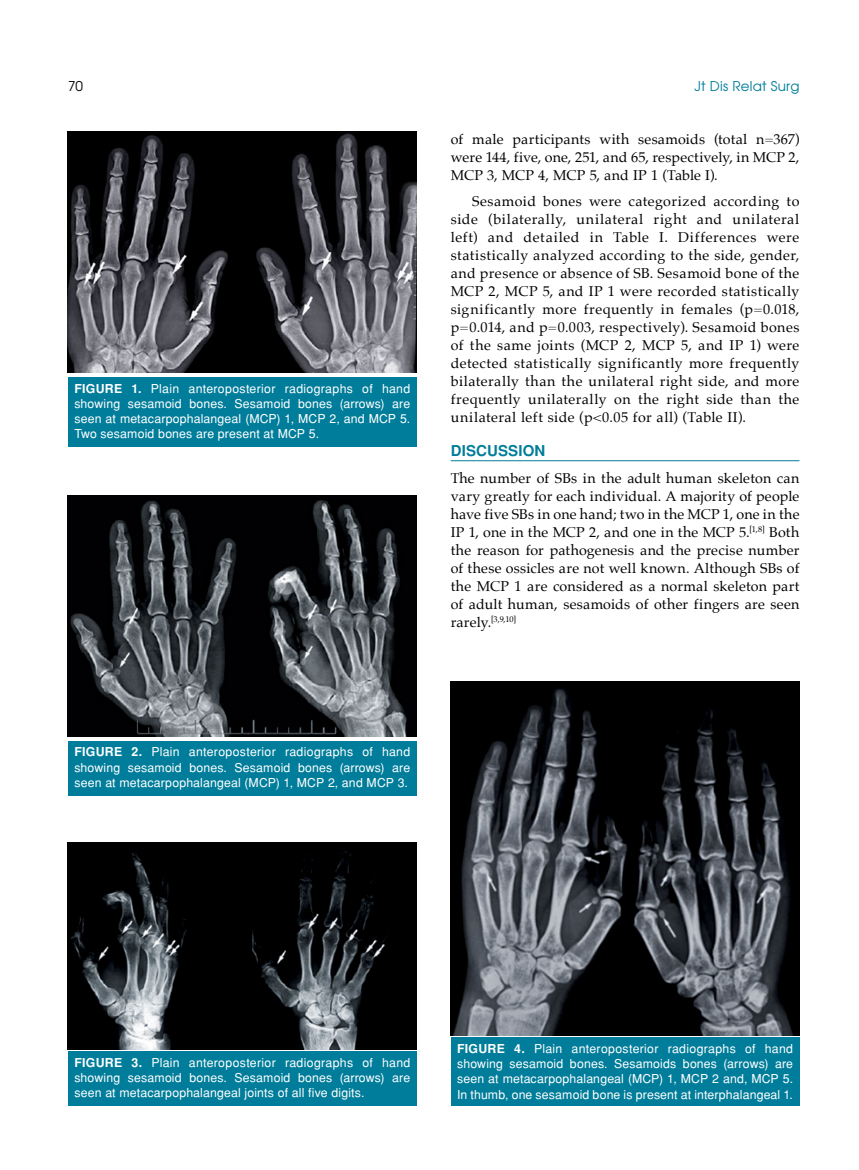
<style>
.page{position:relative;width:859px;height:1170px;background:#fff}
.page>*{position:absolute;margin:0;border:0;box-sizing:border-box;transform-origin:0 0}
.t1{font:700 15px "Helvetica Tr";letter-spacing:.01em;color:#007d9a}
.t2{font:14.25px/18px "Palatino";letter-spacing:.02em;color:#000;text-align:justify}
.t3{font:13.5px "Avant Garde Tr";letter-spacing:.015em;color:#007d9a}
.t4{font:13.5px "Avant Garde Tr";color:#000}
.t5{font:12.3px/15.3px "Helvetica Normal Tr";letter-spacing:.01em;color:#fff;text-align:justify}
.t6{font:8.25px "Palatino";color:#000}
.s1{font-size:14.25px}
.s2{font-family:"Helvetica Tr";font-weight:700}
</style>
<div class="page">
<hr style="left:451px;top:460px;width:348px;height:1px;background:#007d9a">
<div style="left:68px;top:740px;width:349px;height:55px;background:#007d9a"></div>
<img style="left:68px;top:495px;width:349px;height:241px">
<div style="left:68px;top:1051px;width:349px;height:55px;background:#007d9a"></div>
<img style="left:68px;top:842px;width:349px;height:207px">
<div style="left:68px;top:377px;width:349px;height:69px;background:#007d9a"></div>
<img style="left:68px;top:132px;width:349px;height:241px">
<div style="left:451px;top:1037px;width:348px;height:69px;background:#007d9a"></div>
<img style="left:451px;top:681px;width:348px;height:354px">
<p class="t4" style="left:68px;top:77px;width:16px">70</p>
<p class="t3" style="left:694px;top:77px;width:106px">Jt Dis Relat Surg</p>
<p class="t2" style="left:451px;top:130px;width:350px">of male participants with sesamoids (total n=367) were 144, five, one, 251, and 65, respectively, in MCP 2, MCP 3, MCP 4, MCP 5, and IP 1 (Table I).</p>
<p class="t2" style="left:451px;top:192px;width:350px;text-indent:21px">Sesamoid bones were categorized according to side (bilaterally, unilateral right and unilateral left) and detailed in Table I. Differences were statistically analyzed according to the side, gender, and presence or absence of SB. Sesamoid bone of the MCP 2, MCP 5, and IP 1 were recorded statistically significantly more frequently in females (p=0.018, p=0.014, and p=0.003, respectively). Sesamoid bones of the same joints (MCP 2, MCP 5, and IP 1) were detected statistically significantly more frequently bilaterally than the unilateral right side, and more frequently unilaterally on the right side than the unilateral left side (p&lt;0.05 for all) (Table II).</p>
<p class="t1" style="left:451px;top:442px;width:96px">DISCUSSION</p>
<p class="t2" style="left:451px;top:468px;width:350px">The number of SBs in the adult human skeleton can vary greatly for each individual. A majority of people have five SBs in one hand; two in the MCP 1, one in the IP 1, one in the MCP 2, and one in the MCP 5.<sup>[1,8]</sup> Both the reason for pathogenesis and the precise number of these ossicles are not well known. Although SBs of the MCP 1 are considered as a normal skeleton part of adult human, sesamoids of other fingers are seen</p>
<p class="t6" style="left:451px;top:612px;width:67px"><span class="s1">rarely.</span>[3,9,10]</p>
<p class="t5" style="left:74px;top:380px;width:337px"><span class="s2">FIGURE 1.</span> Plain anteroposterior radiographs of hand showing sesamoid bones. Sesamoid bones (arrows) are seen at metacarpophalangeal (MCP) 1, MCP 2, and MCP 5.<br>Two sesamoid bones are present at MCP 5.</p>
<p class="t5" style="left:74px;top:744px;width:337px"><span class="s2">FIGURE 2.</span> Plain anteroposterior radiographs of hand showing sesamoid bones. Sesamoid bones (arrows) are seen at metacarpophalangeal (MCP) 1, MCP 2, and MCP 3.</p>
<p class="t5" style="left:74px;top:1054px;width:337px"><span class="s2">FIGURE 3.</span> Plain anteroposterior radiographs of hand showing sesamoid bones. Sesamoid bones (arrows) are seen at metacarpophalangeal joints of all five digits.</p>
<p class="t5" style="left:457px;top:1040px;width:337px"><span class="s2">FIGURE 4.</span> Plain anteroposterior radiographs of hand showing sesamoid bones. Sesamoids bones (arrows) are seen at metacarpophalangeal (MCP) 1, MCP 2 and, MCP 5.<br>In thumb, one sesamoid bone is present at interphalangeal 1.</p>
</div>
